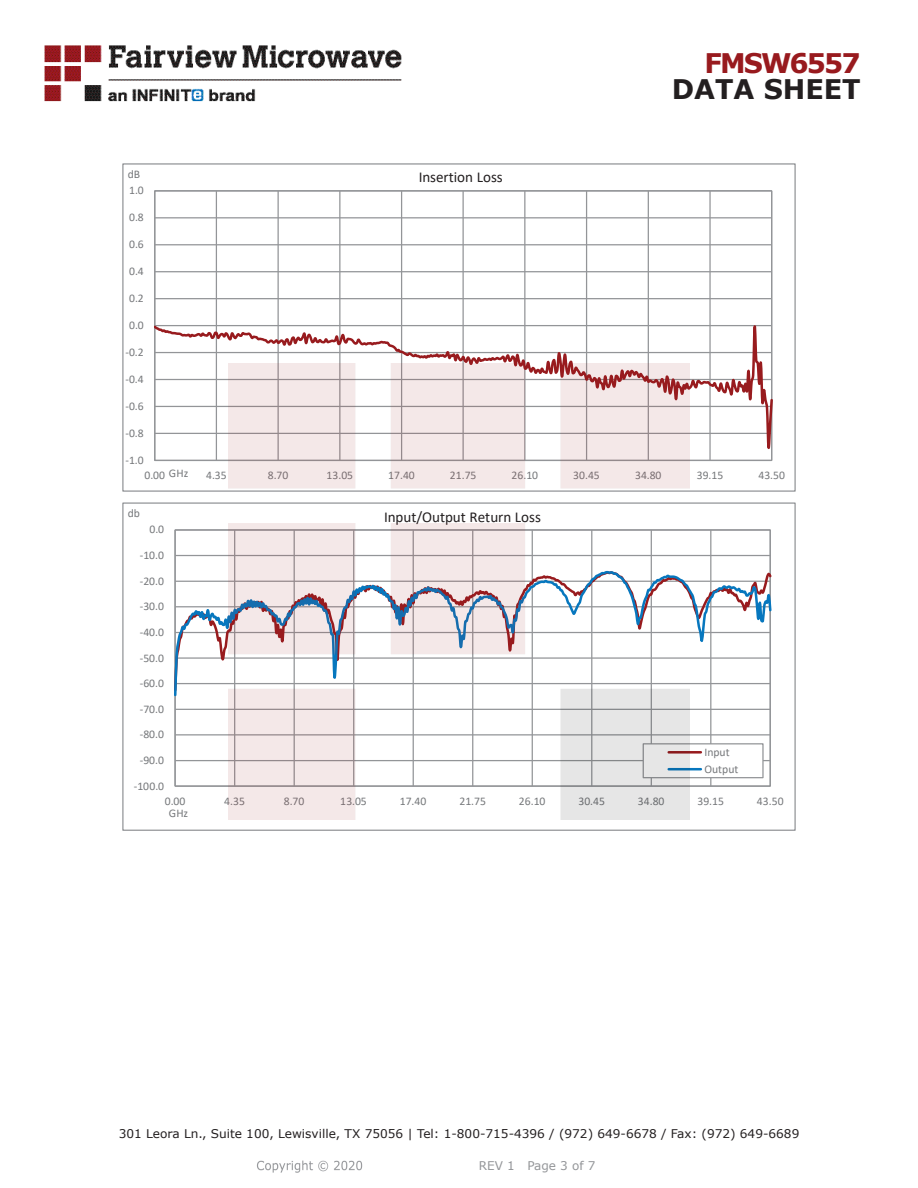
<style>
.page{position:relative;width:918px;height:1188px;background:#fff}
.page>*{position:absolute;margin:0;border:0;box-sizing:border-box;transform-origin:0 0}
.t1{font:700 27px "Verdana";color:#231f20}
.FM{font:700 27px "Verdana";letter-spacing:-.07em;color:#981a1e}
.t2{font:15.15px "Calibri";letter-spacing:-.005em;color:#231f20}
.t3{font:12px "Verdana";color:#231f20}
.REV_Info{font:12px "Verdana";color:#939598}
.t4{font:11.7px/17px "Calibri";color:#76787b}
</style>
<div class="page">
<hr style="left:155px;top:298px;width:617px;height:1px;background:#939598">
<hr style="left:155px;top:271px;width:617px;height:1px;background:#939598">
<hr style="left:155px;top:244px;width:617px;height:1px;background:#939598">
<hr style="left:155px;top:217px;width:617px;height:1px;background:#939598">
<hr style="left:216px;top:191px;width:1px;height:269px;background:#939598">
<hr style="left:278px;top:191px;width:1px;height:269px;background:#939598">
<hr style="left:339px;top:191px;width:1px;height:269px;background:#939598">
<hr style="left:401px;top:191px;width:1px;height:269px;background:#939598">
<hr style="left:462px;top:191px;width:2px;height:269px;background:#939598">
<hr style="left:524px;top:191px;width:1px;height:269px;background:#939598">
<hr style="left:586px;top:191px;width:1px;height:269px;background:#939598">
<hr style="left:648px;top:191px;width:1px;height:269px;background:#939598">
<hr style="left:709px;top:191px;width:2px;height:269px;background:#939598">
<hr style="left:154px;top:191px;width:1px;height:269px;background:#939598">
<svg style="left:155px;top:321px;width:618px;height:132px"></svg>
<hr style="left:175px;top:760px;width:595px;height:1px;background:#939598">
<hr style="left:175px;top:734px;width:595px;height:1px;background:#939598">
<hr style="left:175px;top:709px;width:595px;height:1px;background:#939598">
<hr style="left:175px;top:555px;width:595px;height:1px;background:#939598">
<hr style="left:710px;top:530px;width:1px;height:256px;background:#939598">
<hr style="left:174px;top:530px;width:2px;height:256px;background:#939598">
<svg style="left:175px;top:569px;width:596px;height:129px"></svg>
<div style="left:643px;top:744px;width:120px;height:34px;background:#fff"></div>
<div style="left:643px;top:743px;width:121px;height:35px;border:1px solid #939598"></div>
<hr style="left:669px;top:751px;width:32px;height:3px;background:#981b1e">
<hr style="left:669px;top:768px;width:32px;height:2px;background:#0777be">
<img style="left:257px;top:1160px;width:106px;height:13px">
<img style="left:228px;top:364px;width:462px;height:456px">
<img style="left:44px;top:45px;width:358px;height:57px">
<p class="t4" style="left:128px;top:165px;width:14px">dB</p>
<p class="t4" style="left:129px;top:182px;width:16px">1.0</p>
<p class="t4" style="left:129px;top:209px;width:16px">0.8</p>
<p class="t4" style="left:129px;top:236px;width:16px">0.6</p>
<p class="t4" style="left:129px;top:263px;width:16px">0.4</p>
<p class="t4" style="left:129px;top:290px;width:16px">0.2</p>
<p class="t4" style="left:129px;top:317px;width:16px">0.0</p>
<p class="t4" style="left:125px;top:343px;width:20px">-0.2</p>
<p class="t4" style="left:125px;top:370px;width:20px">-0.4</p>
<p class="t4" style="left:125px;top:397px;width:20px">-0.6</p>
<p class="t4" style="left:125px;top:424px;width:20px">-0.8</p>
<p class="t4" style="left:125px;top:451px;width:20px">-1.0</p>
<p class="t2" style="left:419px;top:167px;width:86px">Insertion Loss</p>
<p class="FM" style="left:704px;top:44px;width:158px">FMSW6557</p>
<p class="t1" style="left:672px;top:70px;width:191px">DATA SHEET</p>
<p class="t4" style="left:169px;top:465px;width:21px">GHz</p>
<p class="t4" style="left:144px;top:467px;width:22px">0.00</p>
<p class="t4" style="left:206px;top:467px;width:22px">4.35</p>
<p class="t4" style="left:268px;top:467px;width:22px">8.70</p>
<p class="t4" style="left:326px;top:467px;width:28px">13.05</p>
<p class="t4" style="left:388px;top:467px;width:28px">17.40</p>
<p class="t4" style="left:450px;top:467px;width:28px">21.75</p>
<p class="t4" style="left:512px;top:467px;width:28px">26.10</p>
<p class="t4" style="left:573px;top:467px;width:28px">30.45</p>
<p class="t4" style="left:635px;top:467px;width:28px">34.80</p>
<p class="t4" style="left:697px;top:467px;width:28px">39.15</p>
<p class="t4" style="left:758px;top:467px;width:28px">43.50</p>
<p class="t4" style="left:128px;top:504px;width:14px">db</p>
<p class="t4" style="left:149px;top:521px;width:16px">0.0</p>
<p class="t4" style="left:140px;top:546px;width:26px">-10.0</p>
<p class="t4" style="left:140px;top:572px;width:26px">-20.0</p>
<p class="t4" style="left:140px;top:598px;width:26px">-30.0</p>
<p class="t4" style="left:140px;top:623px;width:26px">-40.0</p>
<p class="t4" style="left:140px;top:649px;width:26px">-50.0</p>
<p class="t4" style="left:140px;top:675px;width:26px">-60.0</p>
<p class="t4" style="left:140px;top:700px;width:26px">-70.0</p>
<p class="t4" style="left:140px;top:726px;width:26px">-80.0</p>
<p class="t4" style="left:140px;top:751px;width:26px">-90.0</p>
<p class="t4" style="left:134px;top:777px;width:32px">-100.0</p>
<p class="t2" style="left:384px;top:506px;width:158px">Input/Output Return Loss</p>
<p class="t4" style="left:704px;top:743px;width:35px">Input<br>Output</p>
<p class="t4" style="left:165px;top:792px;width:22px">0.00</p>
<p class="t4" style="left:224px;top:792px;width:22px">4.35</p>
<p class="t4" style="left:284px;top:792px;width:22px">8.70</p>
<p class="t4" style="left:340px;top:792px;width:28px">13.05</p>
<p class="t4" style="left:400px;top:792px;width:28px">17.40</p>
<p class="t4" style="left:459px;top:792px;width:28px">21.75</p>
<p class="t4" style="left:519px;top:792px;width:28px">26.10</p>
<p class="t4" style="left:578px;top:792px;width:28px">30.45</p>
<p class="t4" style="left:638px;top:792px;width:28px">34.80</p>
<p class="t4" style="left:697px;top:792px;width:28px">39.15</p>
<p class="t4" style="left:757px;top:792px;width:28px">43.50</p>
<p class="t4" style="left:169px;top:804px;width:21px">GHz</p>
<p class="t3" style="left:119px;top:1125px;width:682px">301 Leora Ln., Suite 100, Lewisville, TX 75056 | Tel: 1-800-715-4396 / (972) 649-6678 / Fax: (972) 649-6689</p>
<p class="REV_Info" style="left:479px;top:1157px;width:118px">REV 1 Page 3 of 7</p>
</div>
